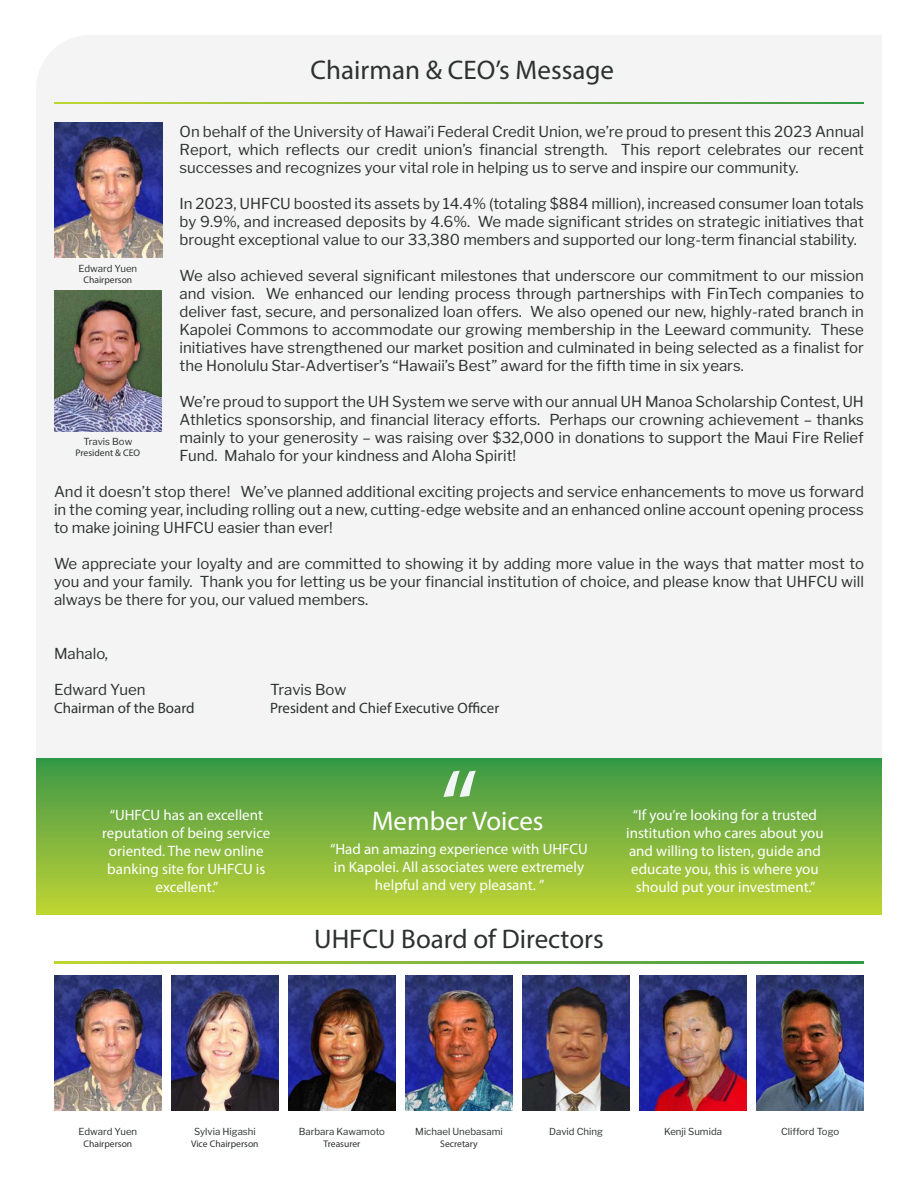
<style>
.page{position:relative;width:918px;height:1188px;background:#fff}
.page>*{position:absolute;margin:0;border:0;box-sizing:border-box;transform-origin:0 0}
.t1{font:108px "Myriad Pro";color:#f3f6f7}
.t2{font:27px "Myriad Pro";color:#2c3130}
.t3{font:27px "Myriad Pro";color:#fff}
.t4{font:15px/18px "Libre Franklin";color:#2c3130;text-align:justify}
.t5{font:15px/18px "Myriad Pro";color:#fff;text-align:center}
.t6{font:15px "Myriad Pro";color:#2c3130}
.t7{font:9.6px "Libre Franklin";color:#2c3130}
.t8{font:9.6px "Myriad Pro";color:#2c3130}
</style>
<div class="page">
<svg style="left:54px;top:961px;width:810px;height:2px;background:#7eb53d"></svg>
<img style="left:54px;top:975px;width:108px;height:135px">
<img style="left:288px;top:975px;width:108px;height:135px">
<img style="left:639px;top:975px;width:108px;height:135px">
<img style="left:171px;top:975px;width:108px;height:135px">
<img style="left:522px;top:975px;width:108px;height:135px">
<img style="left:405px;top:975px;width:108px;height:135px">
<img style="left:756px;top:975px;width:108px;height:135px">
<div style="left:36px;top:35px;width:846px;height:723px;background:#f4f4f4"></div>
<svg style="left:54px;top:102px;width:810px;height:2px;background:#7eb53d"></svg>
<img style="left:54px;top:123px;width:108px;height:134px">
<img style="left:54px;top:291px;width:108px;height:140px">
<div style="left:36px;top:758px;width:846px;height:156px;background:linear-gradient(to bottom,#3a9748,#c0d334)"></div>
<p class="t2" style="left:311px;top:53px;width:305px">Chairman &amp; CEO’s Message</p>
<p class="t4" style="left:180px;top:123px;width:686px">On behalf of the University of Hawai’i Federal Credit Union, we’re proud to present this 2023 Annual Report, which reflects our credit union’s financial strength. This report celebrates our recent successes and recognizes your vital role in helping us to serve and inspire our community.</p>
<p class="t4" style="left:180px;top:195px;width:686px">In 2023, UHFCU boosted its assets by 14.4% (totaling $884 million), increased consumer loan totals by 9.9%, and increased deposits by 4.6%. We made significant strides on strategic initiatives that brought exceptional value to our 33,380 members and supported our long-term financial stability.</p>
<p class="t4" style="left:180px;top:267px;width:686px">We also achieved several significant milestones that underscore our commitment to our mission and vision. We enhanced our lending process through partnerships with FinTech companies to deliver fast, secure, and personalized loan offers. We also opened our new, highly-rated branch in Kapolei Commons to accommodate our growing membership in the Leeward community. These initiatives have strengthened our market position and culminated in being selected as a finalist for the Honolulu Star-Advertiser’s “Hawaii’s Best” award for the fifth time in six years.</p>
<p class="t4" style="left:180px;top:393px;width:686px">We’re proud to support the UH System we serve with our annual UH Manoa Scholarship Contest, UH Athletics sponsorship, and financial literacy efforts. Perhaps our crowning achievement – thanks mainly to your generosity – was raising over $32,000 in donations to support the Maui Fire Relief Fund. Mahalo for your kindness and Aloha Spirit!</p>
<p class="t4" style="left:54px;top:483px;width:812px">And it doesn’t stop there! We’ve planned additional exciting projects and service enhancements to move us forward in the coming year, including rolling out a new, cutting-edge website and an enhanced online account opening process to make joining UHFCU easier than ever!</p>
<p class="t4" style="left:54px;top:555px;width:811px">We appreciate your loyalty and are committed to showing it by adding more value in the ways that matter most to you and your family. Thank you for letting us be your financial institution of choice, and please know that UHFCU will always be there for you, our valued members.</p>
<p class="t7" style="left:79px;top:262px;width:60px">Edward Yuen</p>
<p class="t8" style="left:83px;top:274px;width:50px">Chairperson</p>
<p class="t7" style="left:83px;top:435px;width:51px">Travis Bow</p>
<p class="t8" style="left:76px;top:447px;width:66px">President &amp; CEO</p>
<p class="t4" style="left:54px;top:645px;width:56px">Mahalo,</p>
<p class="t4" style="left:54px;top:681px;width:93px">Edward Yuen</p>
<p class="t4" style="left:270px;top:681px;width:78px">Travis Bow</p>
<p class="t6" style="left:54px;top:699px;width:142px">Chairman of the Board</p>
<p class="t6" style="left:270px;top:699px;width:231px">President and Chief Executive Officer</p>
<p class="t5" style="left:102px;top:806px;width:170px">“UHFCU has an excellent reputation of being service oriented. The new online banking site for UHFCU is excellent.”</p>
<p class="t1" style="left:440px;top:742px;width:40px">“</p>
<p class="t3" style="left:372px;top:804px;width:173px">Member Voices</p>
<p class="t5" style="left:330px;top:840px;width:259px">“Had an amazing experience with UHFCU in Kapolei. All associates were extremely helpful and very pleasant. ”</p>
<p class="t2" style="left:314px;top:922px;width:291px">UHFCU Board of Directors</p>
<p class="t5" style="left:626px;top:805px;width:199px">“If you’re looking for a trusted institution who cares about you and willing to listen, guide and educate you, this is where you should put your investment.”</p>
<p class="t7" style="left:79px;top:1126px;width:60px">Edward Yuen</p>
<p class="t8" style="left:83px;top:1138px;width:50px">Chairperson</p>
<p class="t7" style="left:194px;top:1126px;width:63px">Sylvia Higashi</p>
<p class="t8" style="left:191px;top:1138px;width:69px">Vice Chairperson</p>
<p class="t7" style="left:299px;top:1126px;width:88px">Barbara Kawamoto</p>
<p class="t8" style="left:323px;top:1138px;width:39px">Treasurer</p>
<p class="t7" style="left:415px;top:1126px;width:89px">Michael Unebasami</p>
<p class="t8" style="left:440px;top:1138px;width:39px">Secretary</p>
<p class="t7" style="left:549px;top:1126px;width:55px">David Ching</p>
<p class="t7" style="left:664px;top:1126px;width:59px">Kenji Sumida</p>
<p class="t7" style="left:781px;top:1126px;width:60px">Clifford Togo</p>
</div>
